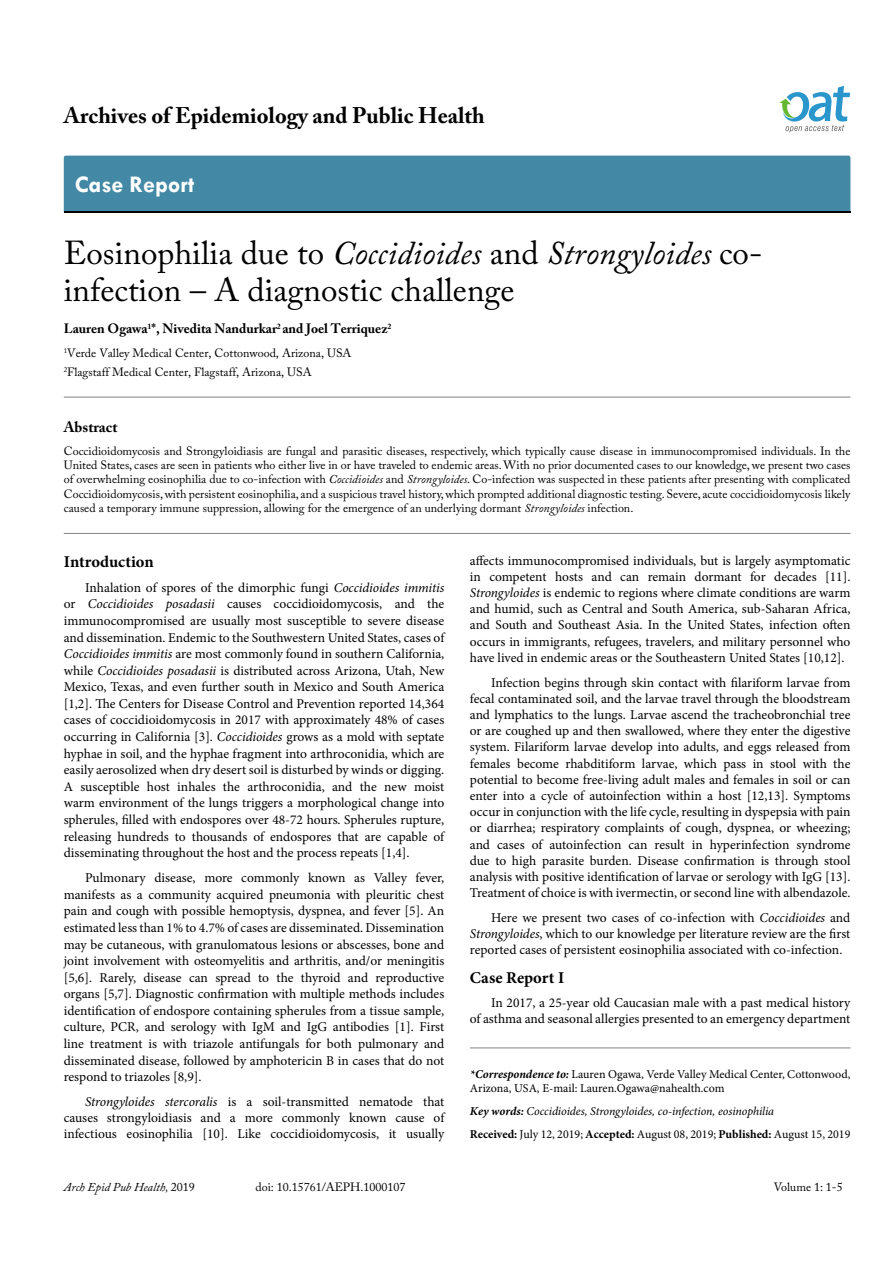
<style>
.page{position:relative;width:893px;height:1263px;background:#fff}
.page>*{position:absolute;margin:0;border:0;box-sizing:border-box;transform-origin:0 0}
.t1{font:33px/37.5px "Adobe Caslon Pro";color:#000}
.t2{font:700 24px "Tw Cen";color:#fff}
.t3{font:700 22.5px "Adobe Caslon Pro";color:#000}
.t4{font:700 16.5px "Minion Pro";letter-spacing:.005em;color:#000}
.t5{font:700 15px "Adobe Caslon Pro";color:#000}
.t6{font:13.5px/16.6px "Minion Pro";color:#000;text-align:justify}
.t7{font:700 13.5px "Adobe Caslon Pro";color:#000}
.t8{font:12px/14.4px "Adobe Caslon Pro";color:#000}
.t9{font:italic 12px/23px "Minion Pro";letter-spacing:-.005em;color:#000}
.t10{font:12px/14.4px "Minion Pro";color:#000}
.t11{font:italic 12px "Adobe Caslon Pro";color:#000}
.s1{font-style:italic}
.s2{font-weight:700;font-style:italic}
.s3{font-weight:700}
.s4{font-weight:700;font-style:normal}
.s5{font-style:normal}
</style>
<div class="page">
<div style="left:64px;top:156px;width:786px;height:56px;background:#4389a5"></div>
<svg style="left:779px;top:86px;width:71px;height:47px"></svg>
<hr style="left:64px;top:533px;width:786px;height:1px;background:#808285">
<hr style="left:64px;top:397px;width:786px;height:1px;background:#808285">
<hr style="left:470px;top:1048px;width:380px;height:1px;background:#808285">
<h3 class="t3" style="left:64px;top:102px;width:422px">Archives of Epidemiology and Public Health</h3>
<h2 class="t2" style="left:75px;top:170px;width:121px">Case Report</h2>
<h1 class="t1" style="left:64px;top:233px;width:700px">Eosinophilia due to <span class="s1">Coccidioides</span> and <span class="s1">Strongyloides</span> co&shy;infection – A diagnostic challenge</h1>
<p class="t7" style="left:64px;top:320px;width:329px">Lauren Ogawa<sup>1</sup>*, Nivedita Nandurkar<sup>2</sup> and Joel Terriquez<sup>2</sup></p>
<p class="t8" style="left:64px;top:343px;width:289px;line-height:19.2px"><sup>1</sup>Verde Valley Medical Center, Cottonwood, Arizona, USA<br><sup>2</sup>Flagstaff Medical Center, Flagstaff, Arizona, USA</p>
<p class="t5" style="left:64px;top:418px;width:55px">Abstract</p>
<p class="t8" style="left:64px;top:443px;width:788px;text-align:justify">Coccidioidomycosis and Strongyloidiasis are fungal and parasitic diseases, respectively, which typically cause disease in immunocompromised individuals. In the United States, cases are seen in patients who either live in or have traveled to endemic areas. With no prior documented cases to our knowledge, we present two cases of overwhelming eosinophilia due to co-infection with <span class="s1">Coccidioides</span> and <span class="s1">Strongyloides</span>. Co-infection was suspected in these patients after presenting with complicated Coccidioidomycosis, with persistent eosinophilia, and a suspicious travel history, which prompted additional diagnostic testing. Severe, acute coccidioidomycosis likely caused a temporary immune suppression, allowing for the emergence of an underlying dormant <span class="s1">Strongyloides</span> infection.</p>
<p class="t4" style="left:64px;top:550px;width:91px">Introduction</p>
<p class="t6" style="left:64px;top:579px;width:382px;text-indent:21px">Inhalation of spores of the dimorphic fungi <span class="s1">Coccidioides immitis </span>or <span class="s1">Coccidioides posadasii</span> causes coccidioidomycosis, and the immunocompromised are usually most susceptible to severe disease and dissemination. Endemic to the Southwestern United States, cases of <span class="s1">Coccidioides immitis</span> are most commonly found in southern California, while <span class="s1">Coccidioides posadasii</span> is distributed across Arizona, Utah, New Mexico, Texas, and even further south in Mexico and South America [1,2]. The Centers for Disease Control and Prevention reported 14,364 cases of coccidioidomycosis in 2017 with approximately 48% of cases occurring in California [3]. <span class="s1">Coccidioides</span> grows as a mold with septate hyphae in soil, and the hyphae fragment into arthroconidia, which are easily aerosolized when dry desert soil is disturbed by winds or digging.<br>A susceptible host inhales the arthroconidia, and the new moist warm environment of the lungs triggers a morphological change into spherules, filled with endospores over 48-72 hours. Spherules rupture, releasing hundreds to thousands of endospores that are capable of disseminating throughout the host and the process repeats [1,4].</p>
<p class="t6" style="left:64px;top:869px;width:382px;text-indent:21px">Pulmonary disease, more commonly known as Valley fever, manifests as a community acquired pneumonia with pleuritic chest pain and cough with possible hemoptysis, dyspnea, and fever [5]. An estimated less than 1% to 4.7% of cases are disseminated. Dissemination may be cutaneous, with granulomatous lesions or abscesses, bone and joint involvement with osteomyelitis and arthritis, and/or meningitis [5,6]. Rarely, disease can spread to the thyroid and reproductive organs [5,7]. Diagnostic confirmation with multiple methods includes identification of endospore containing spherules from a tissue sample, culture, PCR, and serology with IgM and IgG antibodies [1]. First line treatment is with triazole antifungals for both pulmonary and disseminated disease, followed by amphotericin B in cases that do not respond to triazoles [8,9].</p>
<p class="t6" style="left:64px;top:1093px;width:382px;line-height:16.2px;text-indent:21px"><span class="s1">Strongyloides stercoralis</span> is a soil-transmitted nematode that causes strongyloidiasis and a more commonly known cause of infectious eosinophilia [10]. Like coccidioidomycosis, it usually</p>
<p class="t6" style="left:470px;top:552px;width:382px;line-height:16.2px">affects immunocompromised individuals, but is largely asymptomatic in competent hosts and can remain dormant for decades [11].<br><span class="s1">Strongyloides</span> is endemic to regions where climate conditions are warm and humid, such as Central and South America, sub-Saharan Africa, and South and Southeast Asia. In the United States, infection often occurs in immigrants, refugees, travelers, and military personnel who have lived in endemic areas or the Southeastern United States [10,12].</p>
<p class="t6" style="left:470px;top:674px;width:382px;line-height:16.2px;text-indent:21px">Infection begins through skin contact with filariform larvae from fecal contaminated soil, and the larvae travel through the bloodstream and lymphatics to the lungs. Larvae ascend the tracheobronchial tree or are coughed up and then swallowed, where they enter the digestive system. Filariform larvae develop into adults, and eggs released from females become rhabditiform larvae, which pass in stool with the potential to become free-living adult males and females in soil or can enter into a cycle of autoinfection within a host [12,13]. Symptoms occur in conjunction with the life cycle, resulting in dyspepsia with pain or diarrhea; respiratory complaints of cough, dyspnea, or wheezing; and cases of autoinfection can result in hyperinfection syndrome due to high parasite burden. Disease confirmation is through stool analysis with positive identification of larvae or serology with IgG [13].<br>Treatment of choice is with ivermectin, or second line with albendazole.</p>
<p class="t6" style="left:470px;top:909px;width:382px;line-height:16.2px;text-indent:21px">Here we present two cases of co-infection with <span class="s1">Coccidioides</span> and <span class="s1">Strongyloides</span>, which to our knowledge per literature review are the first reported cases of persistent eosinophilia associated with co-infection.</p>
<p class="t4" style="left:470px;top:965px;width:96px">Case Report I</p>
<p class="t6" style="left:470px;top:995px;width:382px;line-height:16.2px;text-align:right">In 2017, a 25-year old Caucasian male with a past medical history<br>of asthma and seasonal allergies presented to an emergency department</p>
<p class="t10" style="left:470px;top:1067px;width:382px"><span class="s2">*Correspondence to:</span> Lauren Ogawa, Verde Valley Medical Center, Cottonwood,<br>Arizona, USA, E-mail: Lauren.Ogawa@nahealth.com</p>
<p class="t9" style="left:470px;top:1100px;width:382px"><span class="s3">Key words:</span> Coccidioides, Strongyloides, co-infection, eosinophilia<br><span class="s4">Received:</span> <span class="s5">July 12, 2019;</span> <span class="s4">Accepted:</span> <span class="s5">August 08, 2019;</span> <span class="s4">Published:</span> <span class="s5">August 15, 2019</span></p>
<p class="t11" style="left:64px;top:1180px;width:133px">Arch Epid Pub Health, <span class="s5">2019</span></p>
<p class="t8" style="left:256px;top:1180px;width:151px">doi: 10.15761/AEPH.1000107</p>
<p class="t8" style="left:774px;top:1180px;width:71px">Volume 1: 1-5</p>
</div>
